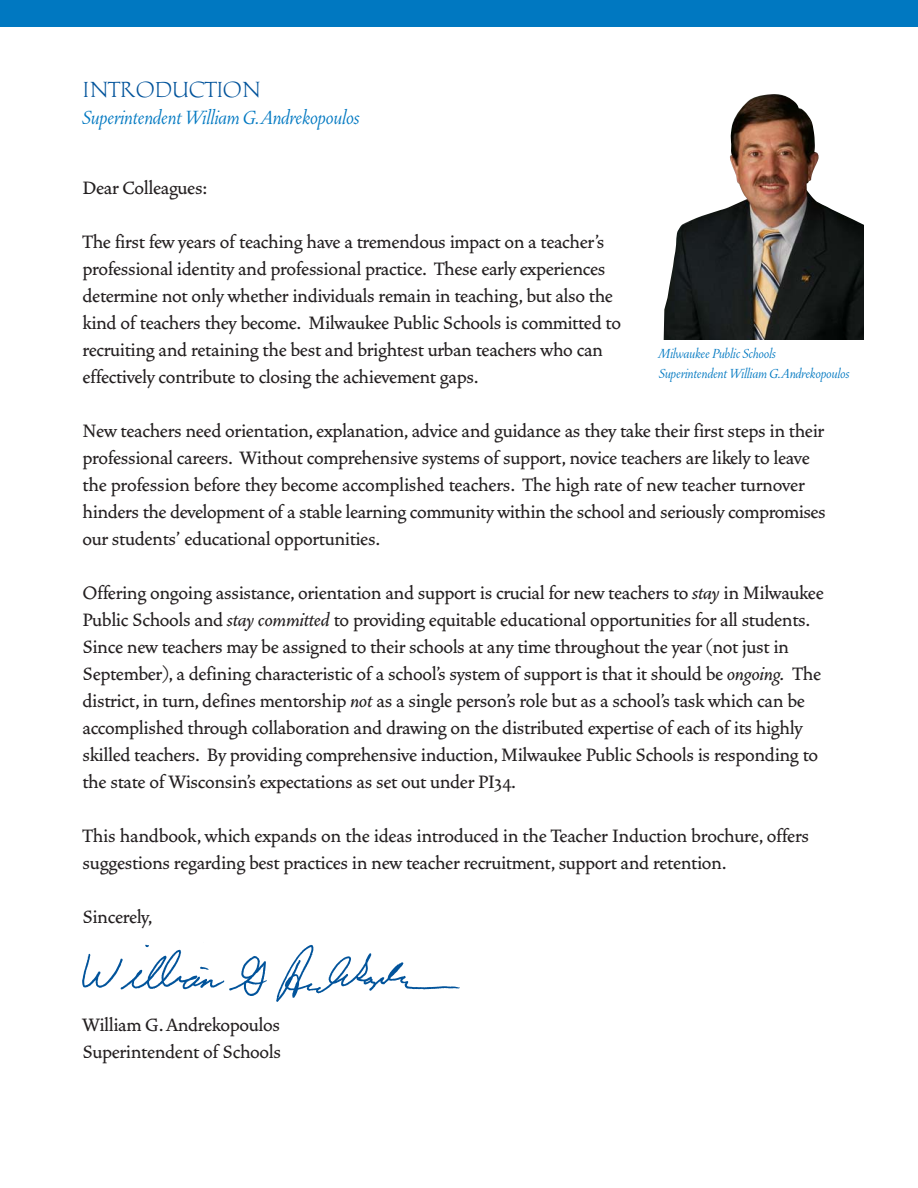
<style>
.page{position:relative;width:918px;height:1188px;background:#fff}
.page>*{position:absolute;margin:0;border:0;box-sizing:border-box;transform-origin:0 0}
.t1{font:italic 300 24px "Vendetta";letter-spacing:-.015em;color:#0078c1}
.t2{font:500 22.5px/27px "Vendetta";letter-spacing:-.015em;color:#231f20}
.t3{font:22.5px "Michelangelo";letter-spacing:-.025em;color:#00539b}
.t4{font:italic 300 16.5px/19.5px "Vendetta";letter-spacing:-.015em;color:#0078c1}
.s1{font-style:italic}
</style>
<div class="page">
<div style="left:0;top:0;width:918px;height:27px;background:#0078c1"></div>
<img style="left:664px;top:94px;width:200px;height:246px">
<img style="left:82px;top:944px;width:378px;height:58px">
<p class="t3" style="left:83px;top:77px;width:180px">INTRODUCTION</p>
<p class="t1" style="left:82px;top:107px;width:279px">Superintendent William G. Andrekopoulos</p>
<p class="t2" style="left:82px;top:175px;width:126px">Dear Colleagues:</p>
<p class="t2" style="left:82px;top:229px;width:540px">The first few years of teaching have a tremendous impact on a teacher’s professional identity and professional practice. These early experiences determine not only whether individuals remain in teaching, but also the kind of teachers they become. Milwaukee Public Schools is committed to recruiting and retaining the best and brightest urban teachers who can effectively contribute to closing the achievement gaps.</p>
<p class="t2" style="left:82px;top:418px;width:745px">New teachers need orientation, explanation, advice and guidance as they take their first steps in their professional careers. Without comprehensive systems of support, novice teachers are likely to leave the profession before they become accomplished teachers. The high rate of new teacher turnover hinders the development of a stable learning community within the school and seriously compromises our students’ educational opportunities.</p>
<p class="t2" style="left:82px;top:580px;width:743px">Offering ongoing assistance, orientation and support is crucial for new teachers to <span class="s1">stay</span> in Milwaukee Public Schools and <span class="s1">stay committed</span> to providing equitable educational opportunities for all students.<br>Since new teachers may be assigned to their schools at any time throughout the year (not just in September), a defining characteristic of a school’s system of support is that it should be <span class="s1">ongoing.</span> The district, in turn, defines mentorship <span class="s1">not</span> as a single person’s role but as a school’s task which can be accomplished through collaboration and drawing on the distributed expertise of each of its highly skilled teachers. By providing comprehensive induction, Milwaukee Public Schools is responding to the state of Wisconsin’s expectations as set out under PI34.</p>
<p class="t2" style="left:82px;top:823px;width:728px">This handbook, which expands on the ideas introduced in the Teacher Induction brochure, offers suggestions regarding best practices in new teacher recruitment, support and retention.</p>
<p class="t2" style="left:82px;top:904px;width:72px">Sincerely,</p>
<p class="t4" style="left:659px;top:344px;width:192px">Milwaukee Public Schools<br>Superintendent William G. Andrekopoulos</p>
<p class="t2" style="left:82px;top:1012px;width:200px">William G. Andrekopoulos<br>Superintendent of Schools</p>
</div>
